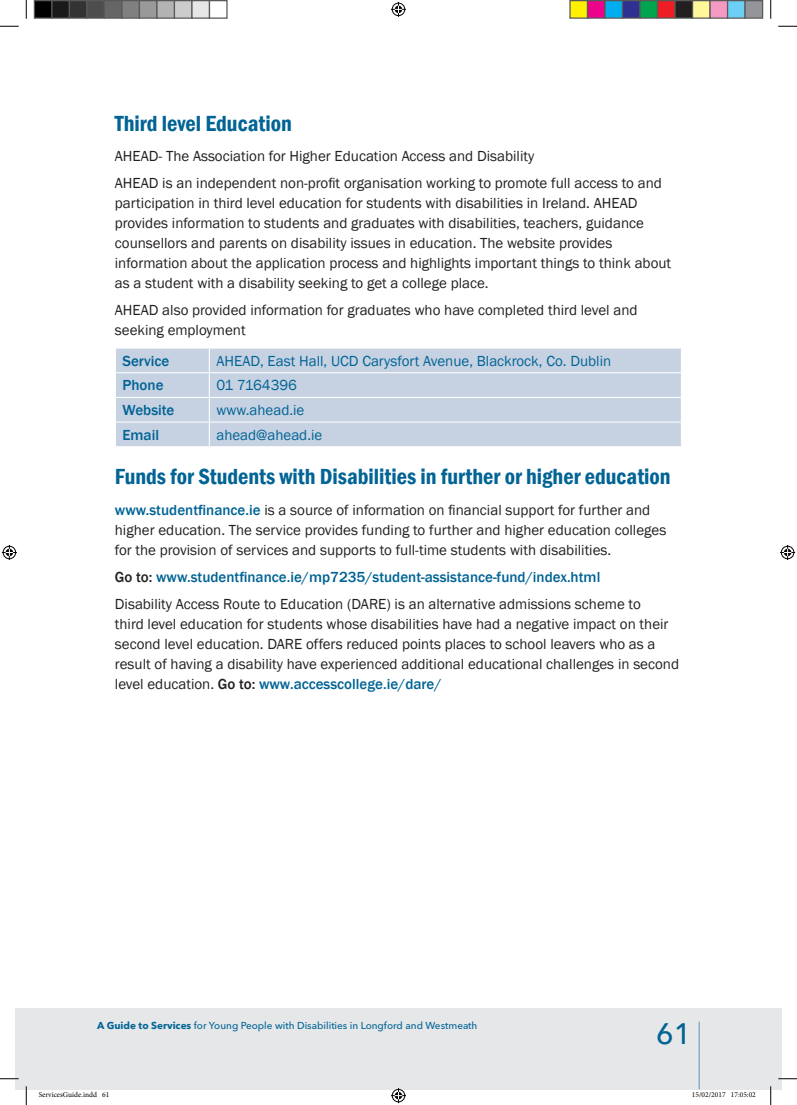
<style>
.page{position:relative;width:797px;height:1105px;background:#fff}
.page>*{position:absolute;margin:0;border:0;box-sizing:border-box;transform-origin:0 0}
.t1{font:500 29.38px "Avenir Next LT Pro";color:#016495}
.t2{font:600 condensed 22.5px "Franklin Gothic";color:#016495}
.t3{font:15px/20px "Franklin Gothic";color:#231f20}
.t4{font:15px "Franklin Gothic";color:#016495}
.t5{font:500 15px "Franklin Gothic";color:#016495}
.t6{font:500 10px "Avenir Next LT Pro";color:#016495}
.t7{font:7.5px "Minion Pro";color:#000}
.s1{font-weight:500;color:#016495}
.s2{font-weight:500}
.s3{font-weight:700}
</style>
<div class="page">
<div style="left:116px;top:349px;width:565px;height:97px;background:#c6d1e2"></div>
<hr style="left:115px;top:372px;width:94px;height:1px;background:#fff">
<hr style="left:209px;top:372px;width:473px;height:1px;background:#fff">
<hr style="left:115px;top:397px;width:94px;height:1px;background:#fff">
<hr style="left:209px;top:397px;width:473px;height:1px;background:#fff">
<hr style="left:115px;top:422px;width:94px;height:1px;background:#fff">
<hr style="left:209px;top:422px;width:473px;height:1px;background:#fff">
<svg style="left:209px;top:349px;width:1px;height:97px"></svg>
<div style="left:16px;top:1008px;width:754px;height:81px;background:#e6e7e9"></div>
<div style="left:770px;top:1008px;width:11px;height:81px;background:#e6e7e9"></div>
<hr style="left:698px;top:1022px;width:1px;height:67px;background:#016495">
<svg style="left:0;top:25px;width:19px;height:2px"></svg>
<svg style="left:778px;top:25px;width:19px;height:2px"></svg>
<svg style="left:0;top:1078px;width:19px;height:1px"></svg>
<svg style="left:778px;top:1078px;width:19px;height:1px"></svg>
<svg style="left:25px;top:0;width:2px;height:19px"></svg>
<svg style="left:25px;top:1086px;width:2px;height:19px"></svg>
<svg style="left:770px;top:0;width:1px;height:19px"></svg>
<svg style="left:770px;top:1086px;width:1px;height:19px"></svg>
<svg style="left:391px;top:2px;width:15px;height:15px"></svg>
<svg style="left:391px;top:1088px;width:15px;height:15px"></svg>
<svg style="left:2px;top:545px;width:15px;height:15px"></svg>
<svg style="left:780px;top:545px;width:15px;height:15px"></svg>
<div style="left:34px;top:1px;width:18px;height:17px;background:#000"></div>
<div style="left:34px;top:0;width:18px;height:19px;border:1px solid #595959"></div>
<div style="left:52px;top:1px;width:17px;height:17px;background:#1a1a1a"></div>
<div style="left:51px;top:0;width:19px;height:19px;border:1px solid #595959"></div>
<div style="left:69px;top:1px;width:18px;height:17px;background:#333"></div>
<div style="left:69px;top:0;width:19px;height:19px;border:1px solid #595959"></div>
<div style="left:87px;top:1px;width:17px;height:17px;background:#4d4d4d"></div>
<div style="left:86px;top:0;width:19px;height:19px;border:1px solid #595959"></div>
<div style="left:104px;top:1px;width:18px;height:17px;background:#666"></div>
<div style="left:104px;top:0;width:18px;height:19px;border:1px solid #595959"></div>
<div style="left:122px;top:1px;width:17px;height:17px;background:#808080"></div>
<div style="left:121px;top:0;width:19px;height:19px;border:1px solid #595959"></div>
<div style="left:139px;top:1px;width:18px;height:17px;background:#999"></div>
<div style="left:139px;top:0;width:19px;height:19px;border:1px solid #595959"></div>
<div style="left:157px;top:1px;width:17px;height:17px;background:#b3b3b3"></div>
<div style="left:156px;top:0;width:19px;height:19px;border:1px solid #595959"></div>
<div style="left:174px;top:1px;width:18px;height:17px;background:#ccc"></div>
<div style="left:174px;top:0;width:18px;height:19px;border:1px solid #595959"></div>
<div style="left:192px;top:1px;width:17px;height:17px;background:#e6e6e6"></div>
<div style="left:191px;top:0;width:19px;height:19px;border:1px solid #595959"></div>
<div style="left:209px;top:0;width:19px;height:19px;border:1px solid #595959"></div>
<div style="left:570px;top:1px;width:17px;height:17px;background:#fff101"></div>
<div style="left:569px;top:0;width:19px;height:19px;border:1px solid #595959"></div>
<div style="left:587px;top:1px;width:18px;height:17px;background:#ed028c"></div>
<div style="left:587px;top:0;width:18px;height:19px;border:1px solid #595959"></div>
<div style="left:605px;top:1px;width:17px;height:17px;background:#00aeef"></div>
<div style="left:604px;top:0;width:19px;height:19px;border:1px solid #595959"></div>
<div style="left:622px;top:1px;width:18px;height:17px;background:#2e3092"></div>
<div style="left:622px;top:0;width:18px;height:19px;border:1px solid #595959"></div>
<div style="left:640px;top:1px;width:17px;height:17px;background:#00a54f"></div>
<div style="left:639px;top:0;width:19px;height:19px;border:1px solid #595959"></div>
<div style="left:657px;top:1px;width:18px;height:17px;background:#ee1d23"></div>
<div style="left:657px;top:0;width:18px;height:19px;border:1px solid #595959"></div>
<div style="left:675px;top:1px;width:17px;height:17px;background:#231f20"></div>
<div style="left:674px;top:0;width:19px;height:19px;border:1px solid #595959"></div>
<div style="left:692px;top:1px;width:18px;height:17px;background:#fff79a"></div>
<div style="left:692px;top:0;width:18px;height:19px;border:1px solid #595959"></div>
<div style="left:710px;top:1px;width:17px;height:17px;background:#f499c2"></div>
<div style="left:709px;top:0;width:19px;height:19px;border:1px solid #595959"></div>
<div style="left:727px;top:1px;width:18px;height:17px;background:#6bcff6"></div>
<div style="left:727px;top:0;width:18px;height:19px;border:1px solid #595959"></div>
<div style="left:745px;top:1px;width:17px;height:17px;background:#939598"></div>
<div style="left:744px;top:0;width:19px;height:19px;border:1px solid #595959"></div>
<h2 class="t2" style="left:115px;top:108px;width:178px">Third level Education</h2>
<p class="t3" style="left:115px;top:143px;width:548px;line-height:27.1px">AHEAD- The Association for Higher Education Access and Disability<br>AHEAD is an independent non-profit organisation working to promote full access to and</p>
<p class="t3" style="left:115px;top:194px;width:558px">participation in third level education for students with disabilities in Ireland. AHEAD provides information to students and graduates with disabilities, teachers, guidance counsellors and parents on disability issues in education. The website provides information about the application process and highlights important things to think about as a student with a disability seeking to get a college place.</p>
<p class="t3" style="left:115px;top:301px;width:524px">AHEAD also provided information for graduates who have completed third level and seeking employment</p>
<p class="t5" style="left:122px;top:351px;width:48px">Service</p>
<p class="t4" style="left:216px;top:351px;width:396px">AHEAD, East Hall, UCD Carysfort Avenue, Blackrock, Co. Dublin</p>
<p class="t5" style="left:122px;top:376px;width:43px">Phone</p>
<p class="t4" style="left:216px;top:376px;width:82px">01 7164396</p>
<p class="t5" style="left:122px;top:401px;width:53px">Website</p>
<p class="t4" style="left:216px;top:401px;width:89px">www.ahead.ie</p>
<p class="t5" style="left:122px;top:425px;width:38px">Email</p>
<p class="t4" style="left:216px;top:425px;width:107px">ahead@ahead.ie</p>
<h2 class="t2" style="left:115px;top:461px;width:557px">Funds for Students with Disabilities in further or higher education</h2>
<p class="t3" style="left:115px;top:500px;width:553px"><span class="s1">www.studentfinance.ie</span> is a source of information on financial support for further and higher education. The service provides funding to further and higher education colleges for the provision of services and supports to full-time students with disabilities.</p>
<p class="t3" style="left:115px;top:563px;width:527px;line-height:27.1px"><span class="s2">Go to:</span> <span class="s1">www.studentfinance.ie/mp7235/student-assistance-fund/index.html<br></span>Disability Access Route to Education (DARE) is an alternative admissions scheme to</p>
<p class="t3" style="left:115px;top:614px;width:565px">third level education for students whose disabilities have had a negative impact on their second level education. DARE offers reduced points places to school leavers who as a result of having a disability have experienced additional educational challenges in second level education. <span class="s2">Go to:</span> <span class="s1">www.accesscollege.ie/dare/</span></p>
<p class="t6" style="left:97px;top:1020px;width:382px"><span class="s3">A Guide to Services</span> for Young People with Disabilities in Longford and Westmeath</p>
<h1 class="t1" style="left:656px;top:1016px;width:36px">61</h1>
<p class="t7" style="left:39px;top:1090px;width:72px">ServicesGuide.indd 61</p>
<p class="t7" style="left:692px;top:1090px;width:65px">15/02/2017 17:05:02</p>
</div>
